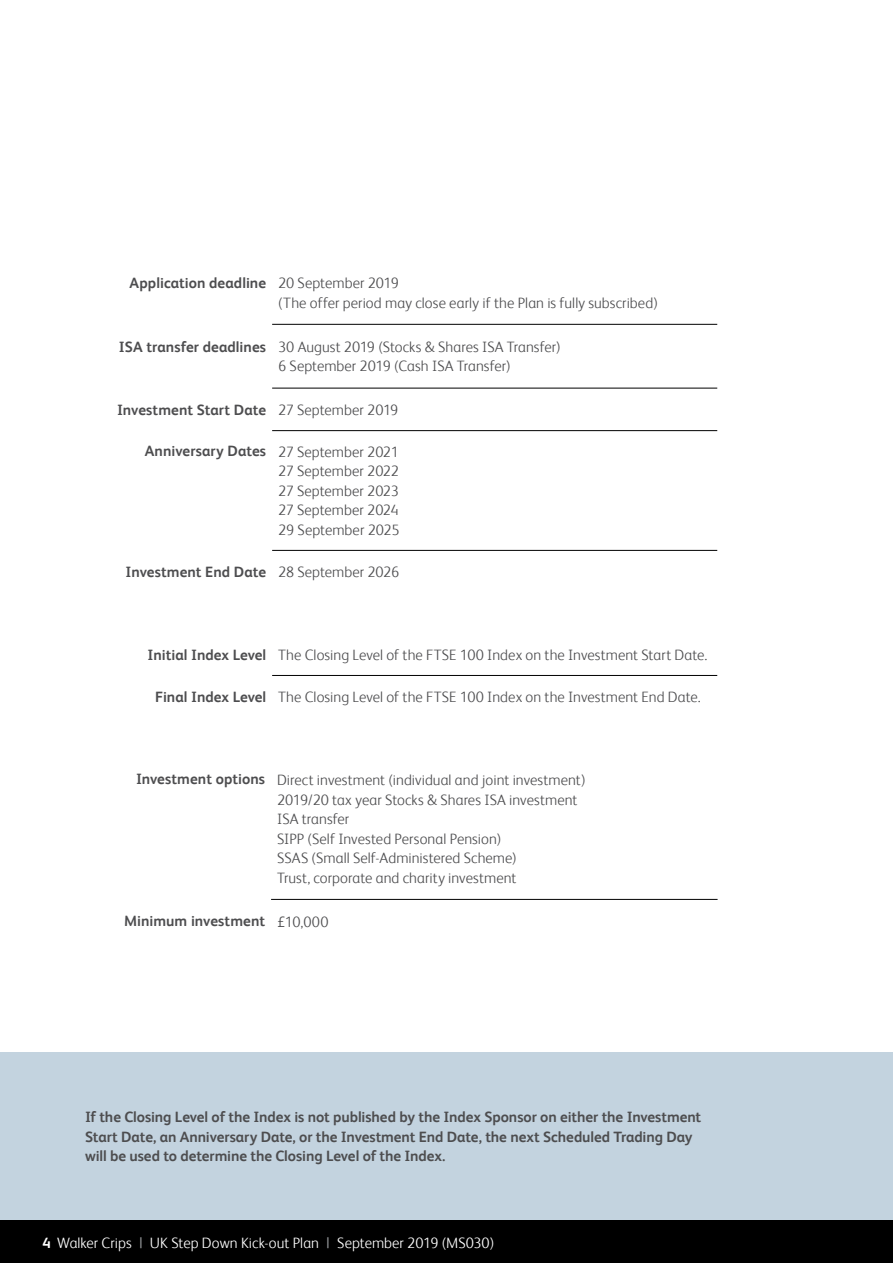
<style>
.page{position:relative;width:893px;height:1263px;background:#fff}
.page>*{position:absolute;margin:0;border:0;box-sizing:border-box;transform-origin:0 0}
.t1{font:300 15px/19.5px "FS Albert";letter-spacing:.005em;color:#4d4d4f}
.t2{font:700 15px/19.5px "FS Albert";letter-spacing:-.005em;color:#4d4d4f}
.t3{font:300 15px "FS Albert";letter-spacing:.005em;color:#fff}
.s1{font-weight:700}
.s2{font-weight:300}
.s3{font-family:"Frutiger";font-weight:300}
.s4{font-weight:400;color:#939598}
</style>
<div class="page">
<div style="left:0;top:1052px;width:893px;height:168px;background:#c3d3df"></div>
<hr style="left:272px;top:324px;width:445px;height:1px;background:#000">
<hr style="left:272px;top:388px;width:445px;height:1px;background:#000">
<hr style="left:272px;top:430px;width:445px;height:1px;background:#000">
<hr style="left:272px;top:550px;width:445px;height:1px;background:#000">
<hr style="left:272px;top:675px;width:445px;height:1px;background:#000">
<hr style="left:271px;top:899px;width:447px;height:1px;background:#000">
<div style="left:0;top:1220px;width:893px;height:43px;background:#000"></div>
<p class="t1" style="left:278px;top:273px;width:381px;text-indent:-148px"><span class="s1">Application deadline</span> 20 September 2019<br>(The offer period may close early if the Plan is fully subscribed)</p>
<p class="t1" style="left:278px;top:337px;width:284px;text-indent:-159px"><span class="s1">ISA transfer deadlines</span> 30 August 2019 (Stocks &amp; Shares ISA Transfer)<br>6 September 2019 (Cash ISA Transfer)</p>
<p class="t2" style="left:117px;top:400px;width:283px">Investment Start Date <span class="s2">27 September 2019</span></p>
<p class="t1" style="left:278px;top:441px;width:123px;text-align:justify;text-indent:-133px"><span class="s1">Anniversary Dates</span> 27 September 2021<br>27 September 2022<br>27 September 2023<br>27 September 2024<br>29 September 2025</p>
<p class="t2" style="left:126px;top:562px;width:275px">Investment End Date <span class="s2">28 September 2026</span></p>
<p class="t1" style="left:147px;top:644px;width:561px"><span class="s1">Initial Index Level</span> The Closing Level of the FTSE 100 Index on the Investment Start Date.</p>
<p class="t1" style="left:155px;top:687px;width:547px"><span class="s1">Final Index Level</span> The Closing Level of the FTSE 100 Index on the Investment End Date.</p>
<p class="t1" style="left:277px;top:770px;width:310px;text-indent:-141px"><span class="s1">Investment options</span> Direct investment (individual and joint investment)<br>2019/20 tax year Stocks &amp; Shares ISA investment ISA transfer<br>SIPP (Self Invested Personal Pension)<br>SSAS (Small Self-Administered Scheme)<br>Trust, corporate and charity investment</p>
<p class="t2" style="left:124px;top:911px;width:206px">Minimum investment <span class="s3">£</span><span class="s2">10,000</span></p>
<p class="t2" style="left:85px;top:1107px;width:618px">If the Closing Level of the Index is not published by the Index Sponsor on either the Investment<br>Start Date, an Anniversary Date, or the Investment End Date, the next Scheduled Trading Day will be used to determine the Closing Level of the Index.</p>
<p class="t3" style="left:43px;top:1234px;width:453px"><span class="s1">4</span> Walker Crips <span class="s4">|</span> UK Step Down Kick-out Plan <span class="s4">|</span> September 2019 (MS030)</p>
</div>
